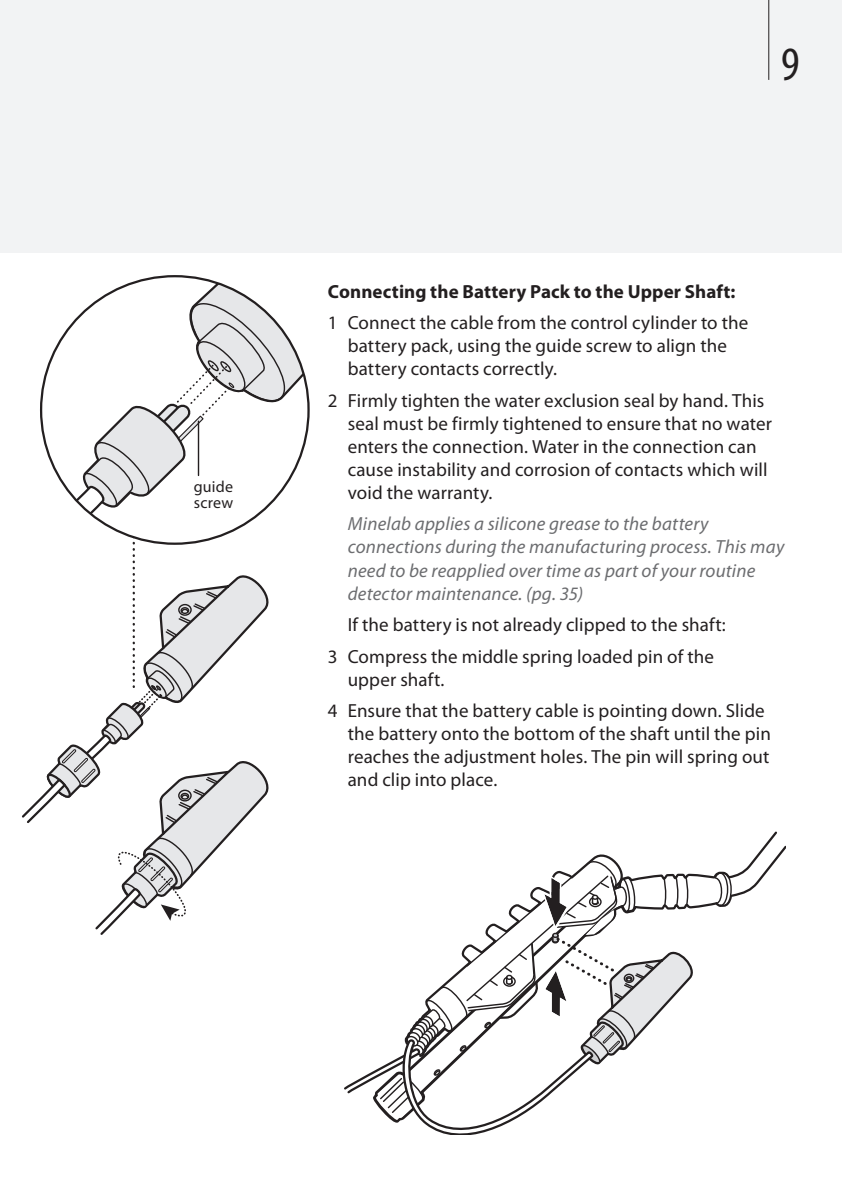
<style>
.page{position:relative;width:842px;height:1191px;background:#fff}
.page>*{position:absolute;margin:0;border:0;box-sizing:border-box;transform-origin:0 0}
.t1{font:condensed 48px "Myriad Pro";color:#231f20}
.t2{font:19px/23px "Myriad Pro";letter-spacing:.005em;color:#231f20}
.t3{font:italic 19px/23px "Myriad Pro";letter-spacing:.01em;color:#6c6d70}
.t4{font:16px/16px "Myriad Pro";letter-spacing:.015em;color:#231f20}
.s1{font-weight:700}
</style>
<div class="page">
<div style="left:0;top:0;width:842px;height:252px;background:#f2f3f4"></div>
<hr style="left:768px;top:0;width:1px;height:80px;background:#231f20">
<svg style="left:22px;top:276px;width:287px;height:659px"></svg>
<hr style="left:198px;top:421px;width:1px;height:54px;background:#231f20">
<svg style="left:344px;top:831px;width:441px;height:303px"></svg>
<p class="t4" style="left:194px;top:479px;width:41px">guide screw</p>
<p class="t1" style="left:781px;top:35px;width:20px">9</p>
<p class="t2" style="left:328px;top:275px;width:422px;line-height:31.6px"><span class="s1">Connecting the Battery Pack to the Upper Shaft:<br></span>1 Connect the cable from the control cylinder to the</p>
<p class="t2" style="left:348px;top:334px;width:381px">battery pack, using the guide screw to align the battery contacts correctly.</p>
<p class="t2" style="left:348px;top:389px;width:426px;text-indent:-20px">2 Firmly tighten the water exclusion seal by hand. This seal must be firmly tightened to ensure that no water enters the connection. Water in the connection can cause instability and corrosion of contacts which will void the warranty.</p>
<p class="t3" style="left:348px;top:512px;width:438px">Minelab applies a silicone grease to the battery connections during the manufacturing process. This may need to be reapplied over time as part of your routine detector maintenance. (pg. 35)</p>
<p class="t2" style="left:328px;top:608px;width:399px;line-height:31.6px;text-indent:20px">If the battery is not already clipped to the shaft:<br>3 Compress the middle spring loaded pin of the</p>
<p class="t2" style="left:328px;top:663px;width:438px;line-height:31.6px;text-indent:20px">upper shaft.<br>4 Ensure that the battery cable is pointing down. Slide</p>
<p class="t2" style="left:348px;top:722px;width:425px;text-align:justify">the battery onto the bottom of the shaft until the pin reaches the adjustment holes. The pin will spring out and clip into place.</p>
</div>
